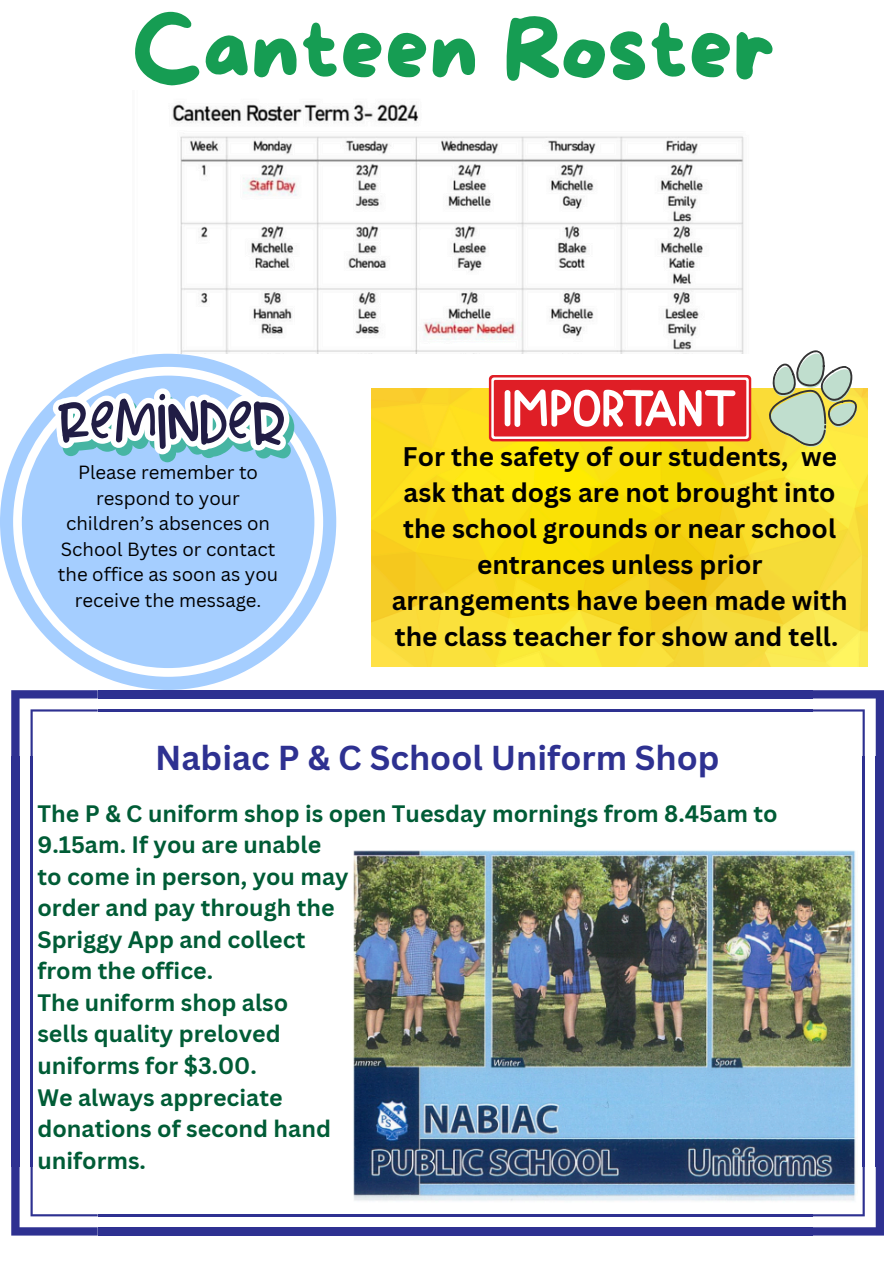
<style>
.page{position:relative;width:894px;height:1264px;background:#fff}
.page>*{position:absolute;margin:0;border:0;box-sizing:border-box;transform-origin:0 0}
.t1{font:87px "More Sugar";color:#169d53}
.t2{font:700 33.6px "Canva Sans";color:#2e3191}
.t3{font:700 26.1px/36px "Canva Sans";color:#000;text-align:center}
.t4{font:700 23.1px/31.5px "Canva Sans";color:#005c36}
.t5{font:18.6px/25.5px "Canva Sans";color:#000;text-align:center}
</style>
<div class="page">
<svg style="left:11px;top:1166px;width:87px;height:69px"></svg>
<div style="left:98px;top:1227px;width:714px;height:8px;background:#2e3191"></div>
<hr style="left:98px;top:1214px;width:714px;height:2px;background:#2e3191">
<svg style="left:812px;top:1166px;width:71px;height:69px"></svg>
<div style="left:875px;top:756px;width:8px;height:410px;background:#2e3191"></div>
<hr style="left:862px;top:756px;width:2px;height:410px;background:#2e3191">
<svg style="left:812px;top:690px;width:71px;height:66px"></svg>
<div style="left:98px;top:690px;width:714px;height:8px;background:#2e3191"></div>
<hr style="left:98px;top:709px;width:714px;height:2px;background:#2e3191">
<svg style="left:11px;top:690px;width:87px;height:66px"></svg>
<div style="left:11px;top:756px;width:9px;height:410px;background:#2e3191"></div>
<hr style="left:31px;top:756px;width:2px;height:410px;background:#2e3191">
<img style="left:353px;top:850px;width:503px;height:354px">
<img style="left:172px;top:104px;width:572px;height:249px">
<svg style="left:0;top:354px;width:336px;height:336px"></svg>
<div style="left:22px;top:375px;width:292px;height:293px;background:#a5ceff;border-radius:50%"></div>
<svg style="left:53px;top:388px;width:241px;height:74px"></svg>
<img style="left:371px;top:388px;width:495px;height:278px">
<svg style="left:488px;top:375px;width:263px;height:66px"></svg>
<svg style="left:757px;top:350px;width:105px;height:106px"></svg>
<p class="t1" style="left:132px;top:2px;width:645px">Canteen Roster</p>
<p class="t5" style="left:58px;top:459px;width:222px">Please remember to respond to your children’s absences on<br>School Bytes or contact the office as soon as you receive the message.</p>
<p class="t3" style="left:391px;top:437px;width:457px">For the safety of our students, we ask that dogs are not brought into the school grounds or near school entrances unless prior arrangements have been made with the class teacher for show and tell.</p>
<h1 class="t2" style="left:155px;top:734px;width:566px">Nabiac P &amp; C School Uniform Shop</h1>
<p class="t4" style="left:37px;top:797px;width:741px">The P &amp; C uniform shop is open Tuesday mornings from 8.45am to<br>9.15am. If you are unable<br>to come in person, you may<br>order and pay through the<br>Spriggy App and collect<br>from the office.<br>The uniform shop also<br>sells quality preloved<br>uniforms for $3.00.<br>We always appreciate<br>donations of second hand<br>uniforms.</p>
</div>
